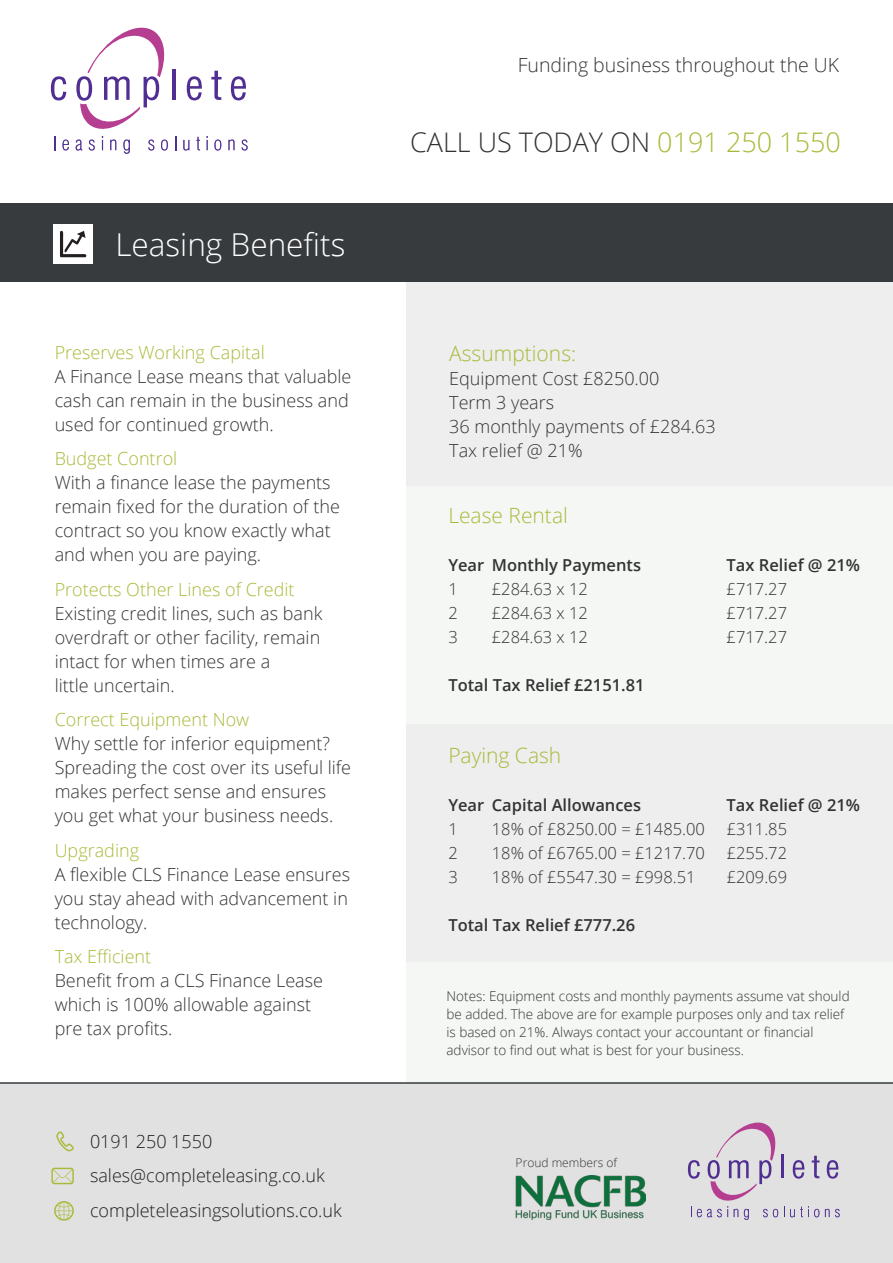
<style>
.page{position:relative;width:893px;height:1263px;background:#fff}
.page>*{position:absolute;margin:0;border:0;box-sizing:border-box;transform-origin:0 0}
.t1{font:300 31.5px "Open Sans";color:#fff}
.t2{font:300 27px "Open Sans";color:#323332}
.t3{font:300 21px "Open Sans";color:#aab938}
.t4{font:300 19.5px "Open Sans";color:#323332}
.t5{font:300 18px/24px "Open Sans";color:#323332}
.t6{font:300 18px "Open Sans";color:#aab938}
.t7{font:300 18px/34.5px "Open Sans";color:#231f20}
.t8{font:300 16.5px "Open Sans";color:#323332}
.t9{font:600 16.5px "Open Sans";color:#323332}
.t10{font:300 13.5px/18px "Open Sans";color:#323332}
.t11{font:300 12px "Open Sans";color:#323332}
.s1{color:#aab938}
</style>
<div class="page">
<div style="left:407px;top:263px;width:486px;height:845px;background:#edeeed"></div>
<div style="left:407px;top:486px;width:486px;height:238px;background:#f5f7f5"></div>
<div style="left:407px;top:962px;width:486px;height:135px;background:#f5f7f5"></div>
<div style="left:0;top:204px;width:893px;height:78px;background:#373b3e"></div>
<div style="left:54px;top:224px;width:39px;height:39px;background:#fff"></div>
<svg style="left:55px;top:136px;width:1px;height:14px"></svg>
<svg style="left:62px;top:140px;width:7px;height:10px"></svg>
<svg style="left:175px;top:136px;width:1px;height:14px"></svg>
<svg style="left:183px;top:140px;width:6px;height:11px"></svg>
<svg style="left:196px;top:137px;width:4px;height:13px"></svg>
<svg style="left:207px;top:136px;width:1px;height:14px"></svg>
<svg style="left:214px;top:140px;width:7px;height:11px"></svg>
<svg style="left:228px;top:140px;width:7px;height:10px"></svg>
<svg style="left:242px;top:140px;width:6px;height:11px"></svg>
<svg style="left:51px;top:76px;width:15px;height:24px"></svg>
<svg style="left:76px;top:27px;width:92px;height:127px"></svg>
<hr style="left:172px;top:69px;width:3px;height:31px;background:#502e92">
<svg style="left:187px;top:76px;width:15px;height:24px"></svg>
<svg style="left:211px;top:71px;width:10px;height:29px"></svg>
<svg style="left:231px;top:76px;width:15px;height:24px"></svg>
<div style="left:0;top:1083px;width:893px;height:180px;background:#e0e1e0"></div>
<hr style="left:0;top:1082px;width:893px;height:2px;background:#373b3e">
<svg style="left:56px;top:1131px;width:18px;height:20px"></svg>
<svg style="left:54px;top:1201px;width:20px;height:20px"></svg>
<svg style="left:51px;top:1168px;width:23px;height:16px"></svg>
<svg style="left:784px;top:1206px;width:35px;height:11px"></svg>
<svg style="left:825px;top:1209px;width:15px;height:8px"></svg>
<svg style="left:688px;top:1122px;width:90px;height:98px"></svg>
<hr style="left:781px;top:1154px;width:3px;height:24px;background:#502e92">
<svg style="left:793px;top:1160px;width:11px;height:19px"></svg>
<svg style="left:812px;top:1156px;width:7px;height:22px"></svg>
<svg style="left:827px;top:1160px;width:11px;height:19px"></svg>
<img style="left:516px;top:1176px;width:130px;height:43px">
<svg style="left:60px;top:231px;width:26px;height:26px"></svg>
<h1 class="t1" style="left:115px;top:223px;width:231px">Leasing Benefits</h1>
<p class="t6" style="left:55px;top:340px;width:212px">Preserves Working Capital</p>
<p class="t5" style="left:55px;top:364px;width:298px">A Finance Lease means that valuable cash can remain in the business and used for continued growth.</p>
<p class="t6" style="left:55px;top:446px;width:124px">Budget Control</p>
<p class="t5" style="left:55px;top:470px;width:287px">With a finance lease the payments remain fixed for the duration of the contract so you know exactly what and when you are paying.</p>
<p class="t6" style="left:55px;top:577px;width:241px">Protects Other Lines of Credit</p>
<p class="t5" style="left:55px;top:601px;width:269px">Existing credit lines, such as bank overdraft or other facility, remain intact for when times are a<br>little uncertain.</p>
<p class="t6" style="left:55px;top:707px;width:196px">Correct Equipment Now</p>
<p class="t5" style="left:55px;top:731px;width:298px">Why settle for inferior equipment?<br>Spreading the cost over its useful life makes perfect sense and ensures you get what your business needs.</p>
<p class="t6" style="left:55px;top:838px;width:86px">Upgrading</p>
<p class="t5" style="left:55px;top:862px;width:297px">A flexible CLS Finance Lease ensures you stay ahead with advancement in technology.</p>
<p class="t6" style="left:55px;top:944px;width:98px">Tax Efficient</p>
<p class="t5" style="left:55px;top:968px;width:270px">Benefit from a CLS Finance Lease which is 100% allowable against pre tax profits.</p>
<p class="t7" style="left:90px;top:1123px;width:253px">0191 250 1550 sales@completeleasing.co.uk completeleasingsolutions.co.uk</p>
<p class="t4" style="left:518px;top:52px;width:323px">Funding business throughout the UK</p>
<h2 class="t2" style="left:410px;top:124px;width:432px">CALL US TODAY ON <span class="s1">0191 250 1550</span></h2>
<p class="t3" style="left:449px;top:339px;width:128px">Assumptions:</p>
<p class="t5" style="left:449px;top:366px;width:268px">Equipment Cost £8250.00<br>Term 3 years<br>36 monthly payments of £284.63<br>Tax relief @ 21%</p>
<p class="t3" style="left:448px;top:501px;width:121px">Lease Rental</p>
<p class="t9" style="left:448px;top:554px;width:194px">Year Monthly Payments</p>
<p class="t9" style="left:727px;top:554px;width:135px">Tax Relief @ 21%</p>
<p class="t8" style="left:448px;top:578px;width:11px">1</p>
<p class="t8" style="left:492px;top:578px;width:98px">£284.63 x 12</p>
<p class="t8" style="left:727px;top:578px;width:62px">£717.27</p>
<p class="t8" style="left:448px;top:602px;width:11px">2</p>
<p class="t8" style="left:492px;top:602px;width:98px">£284.63 x 12</p>
<p class="t8" style="left:727px;top:602px;width:62px">£717.27</p>
<p class="t8" style="left:448px;top:626px;width:11px">3</p>
<p class="t8" style="left:492px;top:626px;width:98px">£284.63 x 12</p>
<p class="t8" style="left:727px;top:626px;width:62px">£717.27</p>
<p class="t9" style="left:448px;top:674px;width:198px">Total Tax Relief £2151.81</p>
<p class="t3" style="left:448px;top:741px;width:114px">Paying Cash</p>
<p class="t9" style="left:448px;top:794px;width:194px">Year Capital Allowances</p>
<p class="t9" style="left:727px;top:794px;width:135px">Tax Relief @ 21%</p>
<p class="t8" style="left:448px;top:818px;width:11px">1</p>
<p class="t8" style="left:492px;top:818px;width:215px">18% of £8250.00 = £1485.00</p>
<p class="t8" style="left:727px;top:818px;width:62px">£311.85</p>
<p class="t8" style="left:448px;top:842px;width:11px">2</p>
<p class="t8" style="left:492px;top:842px;width:215px">18% of £6765.00 = £1217.70</p>
<p class="t8" style="left:727px;top:842px;width:62px">£255.72</p>
<p class="t8" style="left:448px;top:866px;width:11px">3</p>
<p class="t8" style="left:492px;top:866px;width:205px">18% of £5547.30 = £998.51</p>
<p class="t8" style="left:727px;top:866px;width:62px">£209.69</p>
<p class="t9" style="left:448px;top:914px;width:188px">Total Tax Relief £777.26</p>
<p class="t10" style="left:446px;top:987px;width:405px">Notes: Equipment costs and monthly payments assume vat should be added. The above are for example purposes only and tax relief is based on 21%. Always contact your accountant or financial advisor to find out what is best for your business.</p>
<p class="t11" style="left:516px;top:1155px;width:103px">Proud members of</p>
</div>
